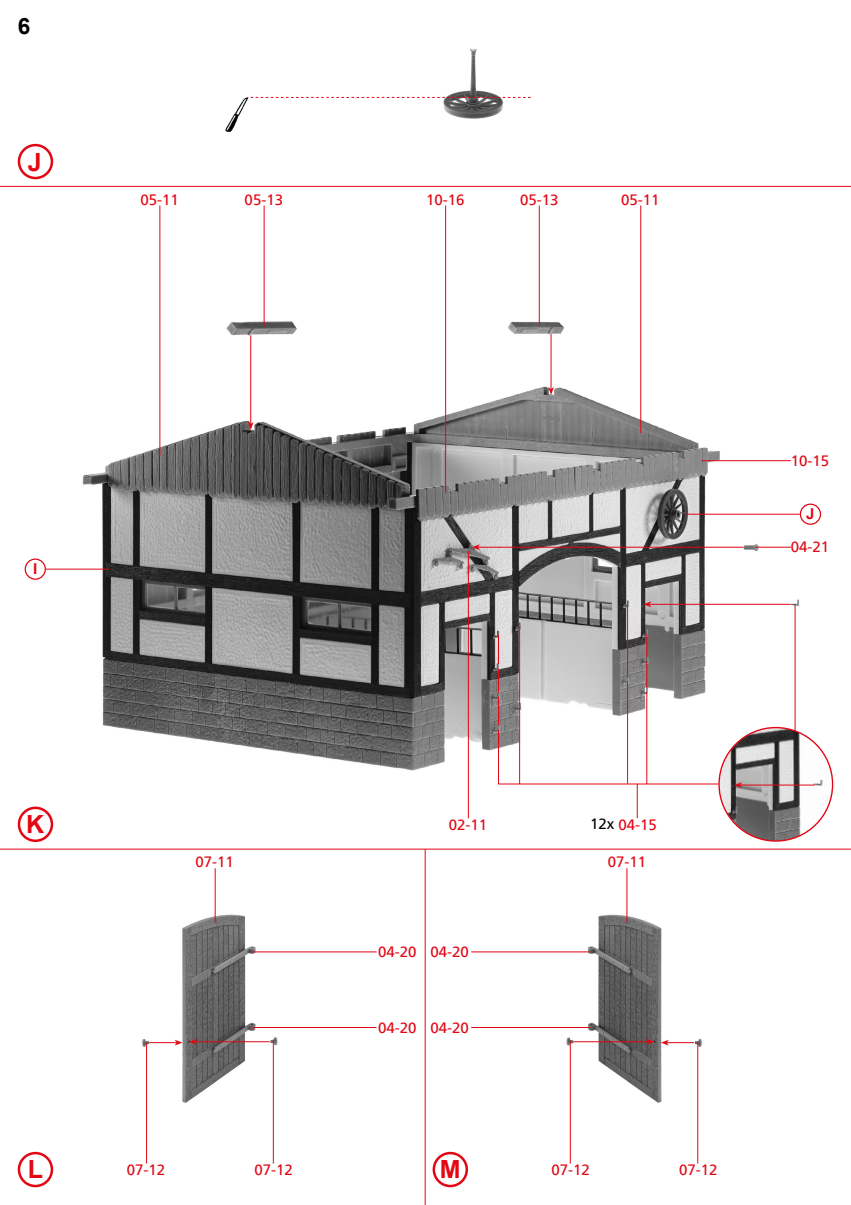
<style>
.page{position:relative;width:851px;height:1205px;background:#fff}
.page>*{position:absolute;margin:0;border:0;box-sizing:border-box;transform-origin:0 0}
.t1{font:700 25px "Arial";color:#e30613}
.t2{font:700 22.5px "Arial";color:#000}
.t3{font:15px "Frutiger LT";color:#e30613}
.t4{font:700 15px "Arial";color:#e30613}
.s1{color:#000}
</style>
<div class="page">
<img style="left:41px;top:281px;width:769px;height:501px">
<img style="left:142px;top:896px;width:153px;height:220px">
<img style="left:548px;top:896px;width:154px;height:220px">
<img style="left:427px;top:48px;width:97px;height:71px">
<hr style="left:685px;top:514px;width:114px;height:1px;background:#e30613">
<hr style="left:794px;top:605px;width:1px;height:126px;background:#e30613">
<hr style="left:636px;top:784px;width:1px;height:34px;background:#e30613">
<hr style="left:252px;top:951px;width:124px;height:1px;background:#e30613">
<hr style="left:471px;top:951px;width:119px;height:1px;background:#e30613">
<hr style="left:252px;top:1027px;width:124px;height:1px;background:#e30613">
<hr style="left:471px;top:1027px;width:119px;height:1px;background:#e30613">
<hr style="left:273px;top:1041px;width:1px;height:122px;background:#e30613">
<hr style="left:146px;top:1043px;width:1px;height:120px;background:#e30613">
<hr style="left:697px;top:1043px;width:1px;height:120px;background:#e30613">
<hr style="left:570px;top:1041px;width:1px;height:122px;background:#e30613">
<hr style="left:626px;top:868px;width:1px;height:54px;background:#e30613">
<hr style="left:215px;top:868px;width:1px;height:54px;background:#e30613">
<hr style="left:498px;top:784px;width:220px;height:1px;background:#e30613">
<hr style="left:46px;top:569px;width:63px;height:1px;background:#e30613">
<hr style="left:519px;top:627px;width:1px;height:77px;background:#e30613">
<hr style="left:755px;top:547px;width:35px;height:1px;background:#e30613">
<hr style="left:468px;top:551px;width:1px;height:267px;background:#e30613">
<hr style="left:627px;top:605px;width:1px;height:72px;background:#e30613">
<hr style="left:627px;top:681px;width:1px;height:103px;background:#e30613">
<hr style="left:425px;top:849px;width:1px;height:356px;background:#e30613">
<hr style="left:646px;top:692px;width:1px;height:92px;background:#e30613">
<svg style="left:646px;top:634px;width:1px;height:54px"></svg>
<svg style="left:498px;top:635px;width:1px;height:90px"></svg>
<hr style="left:498px;top:730px;width:1px;height:54px;background:#e30613">
<hr style="left:519px;top:708px;width:1px;height:76px;background:#e30613">
<hr style="left:264px;top:205px;width:1px;height:121px;background:#e30613">
<hr style="left:445px;top:205px;width:1px;height:288px;background:#e30613">
<hr style="left:701px;top:460px;width:89px;height:1px;background:#e30613">
<hr style="left:159px;top:205px;width:1px;height:251px;background:#e30613">
<hr style="left:640px;top:205px;width:1px;height:228px;background:#e30613">
<hr style="left:539px;top:205px;width:1px;height:121px;background:#e30613">
<hr style="left:0;top:186px;width:850px;height:1px;background:#e30613">
<hr style="left:0;top:849px;width:850px;height:1px;background:#e30613">
<svg style="left:250px;top:97px;width:280px;height:1px"></svg>
<img style="left:226px;top:97px;width:22px;height:35px">
<div style="left:18px;top:144px;width:35px;height:35px;border:2px solid #e30613;border-radius:50%"></div>
<div style="left:18px;top:806px;width:35px;height:36px;border:2px solid #e30613;border-radius:50%"></div>
<img style="left:719px;top:727px;width:113px;height:114px;border-radius:57px">
<hr style="left:649px;top:604px;width:141px;height:1px;background:#e30613">
<svg style="left:643px;top:601px;width:8px;height:6px"></svg>
<hr style="left:478px;top:547px;width:265px;height:1px;background:#e30613">
<svg style="left:472px;top:544px;width:8px;height:6px"></svg>
<hr style="left:550px;top:334px;width:1px;height:55px;background:#e30613">
<svg style="left:548px;top:387px;width:6px;height:8px"></svg>
<hr style="left:250px;top:335px;width:1px;height:89px;background:#e30613">
<svg style="left:248px;top:422px;width:5px;height:8px"></svg>
<hr style="left:740px;top:785px;width:74px;height:1px;background:#e30613">
<svg style="left:734px;top:782px;width:8px;height:6px"></svg>
<svg style="left:660px;top:1040px;width:34px;height:5px"></svg>
<svg style="left:149px;top:1040px;width:33px;height:5px"></svg>
<hr style="left:573px;top:1041px;width:75px;height:1px;background:#e30613">
<svg style="left:646px;top:1039px;width:8px;height:5px"></svg>
<hr style="left:195px;top:1041px;width:75px;height:1px;background:#e30613">
<svg style="left:189px;top:1039px;width:8px;height:5px"></svg>
<div style="left:25px;top:559px;width:20px;height:20px;background:#fff;border-radius:50%"></div>
<div style="left:25px;top:558px;width:21px;height:22px;border:1px solid #e30613;border-radius:50%"></div>
<div style="left:18px;top:1152px;width:35px;height:35px;border:2px solid #e30613;border-radius:50%"></div>
<div style="left:432px;top:1152px;width:36px;height:35px;border:2px solid #e30613;border-radius:50%"></div>
<svg style="left:800px;top:504px;width:20px;height:20px"></svg>
<div style="left:799px;top:503px;width:22px;height:22px;border:1px solid #e30613;border-radius:50%"></div>
<h2 class="t2" style="left:18px;top:11px;width:14px">6</h2>
<h1 class="t1" style="left:28px;top:145px;width:15px">J</h1>
<p class="t3" style="left:140px;top:191px;width:40px">05-11</p>
<p class="t3" style="left:244px;top:191px;width:40px">05-13</p>
<p class="t3" style="left:426px;top:191px;width:40px">10-16</p>
<p class="t3" style="left:621px;top:191px;width:40px">05-11</p>
<p class="t3" style="left:520px;top:191px;width:40px">05-13</p>
<p class="t4" style="left:33px;top:559px;width:6px">I</p>
<p class="t3" style="left:790px;top:452px;width:40px">10-15</p>
<p class="t4" style="left:806px;top:504px;width:10px">J</p>
<p class="t3" style="left:790px;top:538px;width:40px">04-21</p>
<h1 class="t1" style="left:26px;top:808px;width:20px">K</h1>
<p class="t3" style="left:449px;top:815px;width:40px">02-11</p>
<p class="t3" style="left:590px;top:815px;width:68px"><span class="s1">12x</span> 04-15</p>
<p class="t3" style="left:195px;top:853px;width:40px">07-11</p>
<p class="t3" style="left:607px;top:853px;width:40px">07-11</p>
<p class="t3" style="left:378px;top:943px;width:92px">04-20 04-20</p>
<p class="t3" style="left:378px;top:1018px;width:92px">04-20 04-20</p>
<h1 class="t1" style="left:28px;top:1152px;width:17px">L</h1>
<h1 class="t1" style="left:440px;top:1152px;width:22px">M</h1>
<p class="t3" style="left:127px;top:1161px;width:40px">07-12</p>
<p class="t3" style="left:254px;top:1161px;width:40px">07-12</p>
<p class="t3" style="left:551px;top:1161px;width:40px">07-12</p>
<p class="t3" style="left:679px;top:1161px;width:40px">07-12</p>
</div>
